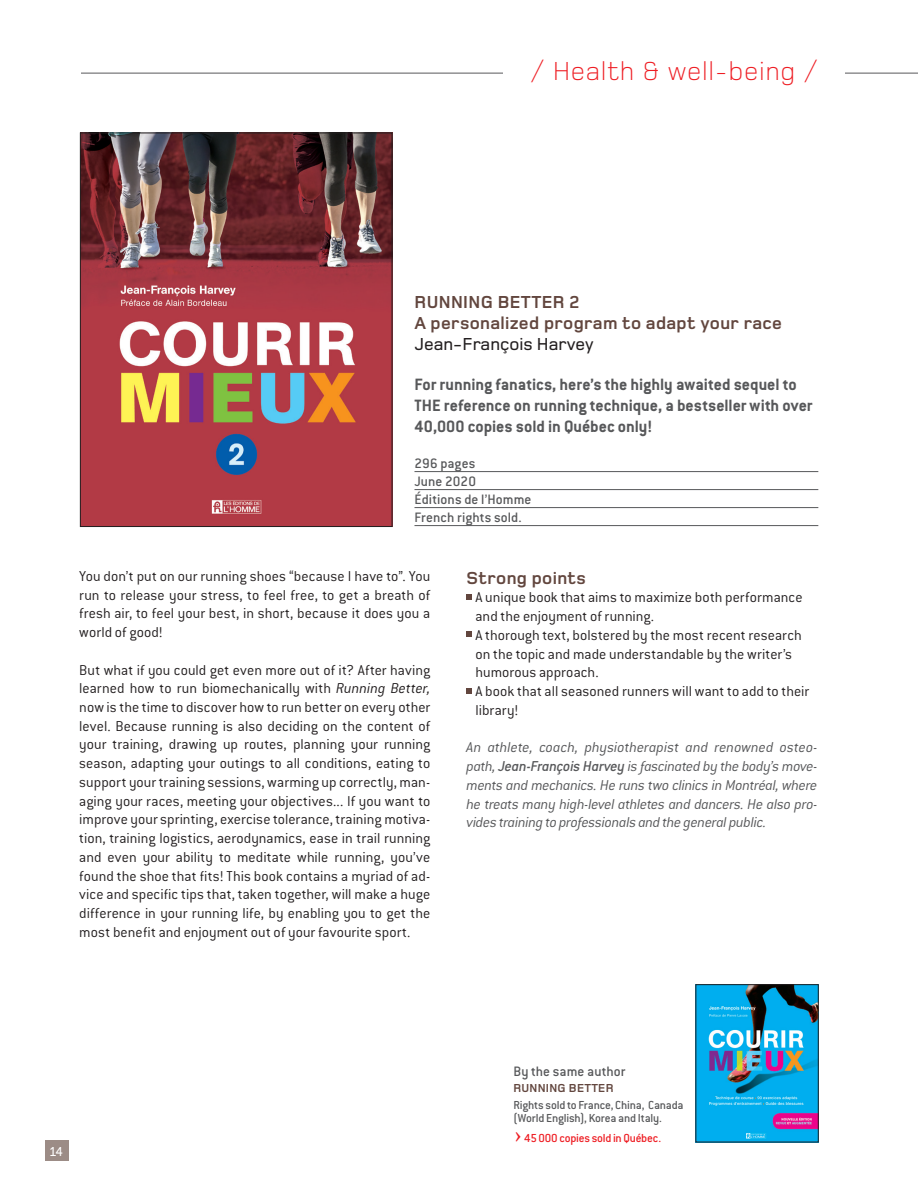
<style>
.page{position:relative;width:918px;height:1188px;background:#fff}
.page>*{position:absolute;margin:0;border:0;box-sizing:border-box;transform-origin:0 0}
.t1{font:300 27px "Foundry Monoline";letter-spacing:.025em;color:#ee1d23}
.t2{font:700 18px/21px "Conduit ITC";letter-spacing:-.005em;color:#57585a}
.t3{font:700 18px/21px "Foundry Monoline";letter-spacing:.02em;color:#62463e}
.t4{font:500 18px "Foundry Monoline";color:#231f20}
.t5{font:300 15.75px/18.8px "Conduit ITC";letter-spacing:.005em;color:#231f20;text-align:justify}
.t6{font:italic 300 15.75px/18.8px "Conduit ITC";letter-spacing:-.015em;color:#57585a;text-align:justify}
.t7{font:500 15px/18px "Conduit ITC";letter-spacing:.005em;color:#57585a}
.t8{font:500 13.5px "Foundry Monoline";color:#fff}
.t9{font:500 12.75px/13.5px "Conduit ITC";letter-spacing:-.015em;color:#57585a}
.t10{font:500 12.75px "Conduit ITC";letter-spacing:-.015em;color:#ee1d23}
.t11{font:700 12px "Foundry Monoline";letter-spacing:.02em;color:#62463e}
.s1{font-style:italic}
.s2{font-weight:500}
.s3{font-family:"Mini Pics Directional AA";font-weight:400;font-size:18px}
</style>
<div class="page">
<div style="left:45px;top:1140px;width:23px;height:21px;background:#9c8c86"></div>
<hr style="left:81px;top:73px;width:837px;height:1px;background:#57585a">
<div style="left:503px;top:58px;width:341px;height:61px;background:#fff"></div>
<hr style="left:414px;top:471px;width:404px;height:1px;background:#57585a">
<hr style="left:414px;top:489px;width:404px;height:1px;background:#57585a">
<hr style="left:414px;top:507px;width:404px;height:1px;background:#57585a">
<hr style="left:414px;top:525px;width:404px;height:1px;background:#57585a">
<img style="left:82px;top:135px;width:308px;height:390px">
<div style="left:80px;top:133px;width:312px;height:394px;border:1px solid #231f20"></div>
<svg style="left:466px;top:594px;width:6px;height:5px"></svg>
<svg style="left:466px;top:632px;width:6px;height:5px"></svg>
<svg style="left:466px;top:688px;width:6px;height:5px"></svg>
<img style="left:698px;top:987px;width:118px;height:153px">
<h1 class="t1" style="left:531px;top:57px;width:288px">/ Health &amp; well-being /</h1>
<p class="t3" style="left:414px;top:292px;width:369px">RUNNING BETTER 2<br>A personalized program to adapt your race</p>
<p class="t4" style="left:414px;top:334px;width:181px">Jean-François Harvey</p>
<p class="t2" style="left:414px;top:373px;width:399px">For running fanatics, here’s the highly awaited sequel to<br>THE reference on running technique, a bestseller with over<br>40,000 copies sold in Québec only!</p>
<p class="t7" style="left:414px;top:455px;width:119px">296 pages<br>June 2020<br>Éditions de l’Homme<br>French rights sold.</p>
<p class="t5" style="left:79px;top:567px;width:353px">You don’t put on our running shoes “because I have to”. You run to release your stress, to feel free, to get a breath of fresh air, to feel your best, in short, because it does you a world of good!</p>
<p class="t5" style="left:79px;top:660px;width:353px">But what if you could get even more out of it? After having learned how to run biomechanically with <span class="s1">Running Better, </span>now is the time to discover how to run better on every other level. Because running is also deciding on the content of your training, drawing up routes, planning your running season, adapting your outings to all conditions, eating to support your training sessions, warming up correctly, man&shy;aging your races, meeting your objectives... If you want to improve your sprinting, exercise tolerance, training motiva&shy;tion, training logistics, aerodynamics, ease in trail running and even your ability to meditate while running, you’ve found the shoe that fits! This book contains a myriad of ad&shy;vice and specific tips that, taken together, will make a huge difference in your running life, by enabling you to get the most benefit and enjoyment out of your favourite sport.</p>
<p class="t3" style="left:466px;top:567px;width:121px">Strong points</p>
<p class="t5" style="left:475px;top:588px;width:335px;text-align:left">A unique book that aims to maximize both performance and the enjoyment of running.<br>A thorough text, bolstered by the most recent research on the topic and made understandable by the writer’s humorous approach.<br>A book that all seasoned runners will want to add to their library!</p>
<p class="t6" style="left:467px;top:738px;width:353px">An athlete, coach, physiotherapist and renowned osteo&shy;path, <span class="s2">Jean-François Harvey</span> is fascinated by the body’s move&shy;ments and mechanics. He runs two clinics in Montréal, where he treats many high-level athletes and dancers. He also pro&shy;vides training to professionals and the general public.</p>
<p class="t8" style="left:50px;top:1144px;width:15px">14</p>
<p class="t7" style="left:513px;top:1062px;width:114px">By the same author</p>
<p class="t11" style="left:513px;top:1082px;width:102px">RUNNING BETTER</p>
<p class="t9" style="left:513px;top:1098px;width:172px">Rights sold to France, China, Canada (World English), Korea and Italy.</p>
<p class="t10" style="left:513px;top:1130px;width:149px"><span class="s3">V</span>45 000 copies sold in Québec.</p>
</div>
